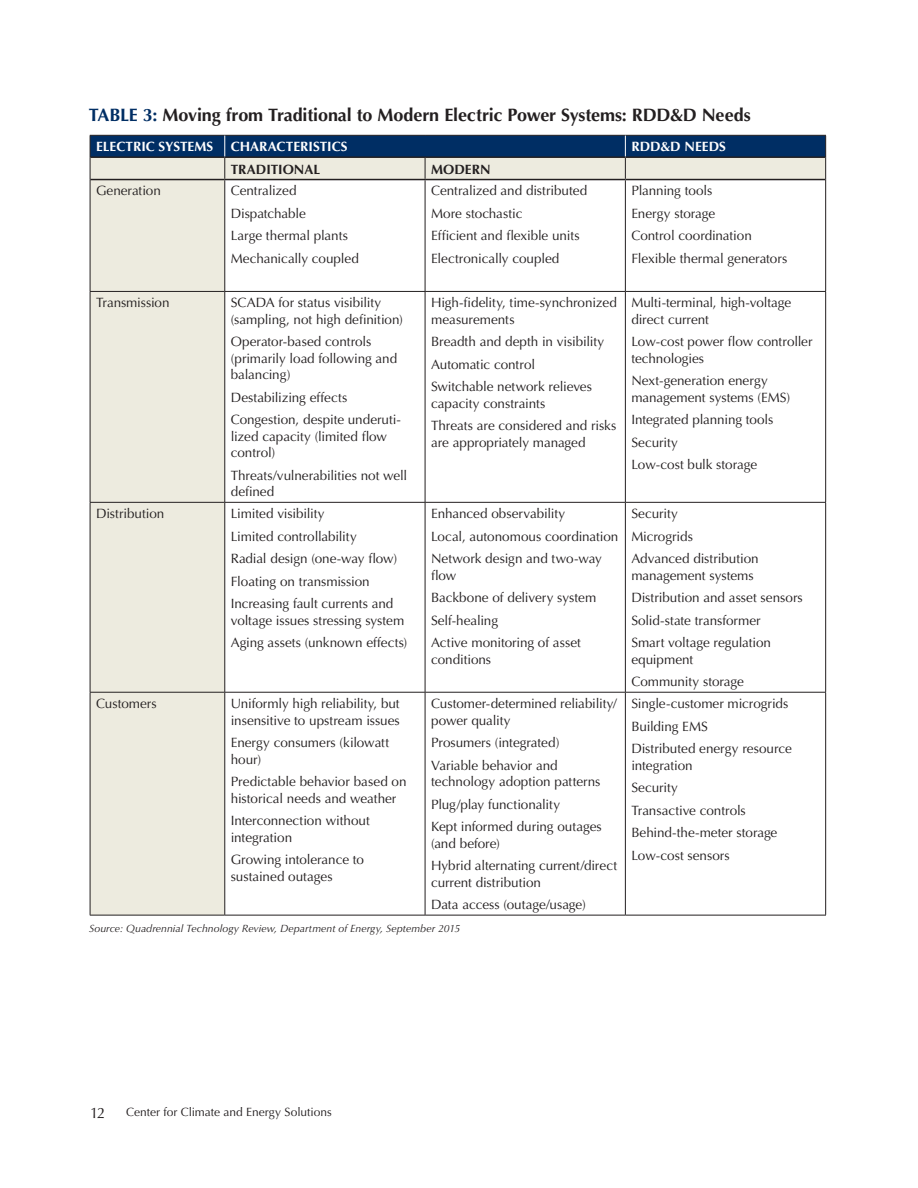
<style>
.page{position:relative;width:918px;height:1188px;background:#fff}
.page>*{position:absolute;margin:0;border:0;box-sizing:border-box;transform-origin:0 0}
.FCI_Figure_Box_Table{font:700 18px "Optima LT Std";letter-spacing:-.01em;color:#231f20}
.t1{font:15px "Optima LT Std";color:#231f20}
.FCI_Table_copy{font:13.5px/16.5px "Optima LT Std";letter-spacing:-.005em;color:#231f20}
.FCI_Table_header{font:700 13.5px "Optima LT Std";color:#fff}
.FCI_Table_header-2{font:700 13.5px "Optima LT Std";color:#231f20}
.t2{font:12px "Optima LT Std";color:#231f20}
.FCI_Figure_Source{font:italic 10.5px "Optima LT Std";letter-spacing:.005em;color:#231f20}
.s1{color:#002e64}
</style>
<div class="page">
<div style="left:91px;top:180px;width:133px;height:735px;background:#edebdf"></div>
<svg style="left:225px;top:180px;width:600px;height:735px"></svg>
<hr style="left:90px;top:180px;width:1px;height:111px;background:#231f20">
<hr style="left:224px;top:180px;width:1px;height:111px;background:#231f20">
<hr style="left:425px;top:180px;width:1px;height:111px;background:#231f20">
<hr style="left:625px;top:180px;width:1px;height:111px;background:#231f20">
<hr style="left:825px;top:180px;width:1px;height:111px;background:#231f20">
<hr style="left:90px;top:291px;width:135px;height:1px;background:#231f20">
<hr style="left:90px;top:292px;width:1px;height:210px;background:#231f20">
<hr style="left:225px;top:291px;width:200px;height:1px;background:#231f20">
<hr style="left:224px;top:292px;width:1px;height:210px;background:#231f20">
<hr style="left:425px;top:291px;width:200px;height:1px;background:#231f20">
<hr style="left:425px;top:292px;width:1px;height:210px;background:#231f20">
<hr style="left:625px;top:291px;width:201px;height:1px;background:#231f20">
<hr style="left:625px;top:292px;width:1px;height:210px;background:#231f20">
<hr style="left:825px;top:292px;width:1px;height:210px;background:#231f20">
<hr style="left:90px;top:502px;width:135px;height:1px;background:#231f20">
<hr style="left:90px;top:503px;width:1px;height:189px;background:#231f20">
<hr style="left:225px;top:502px;width:200px;height:1px;background:#231f20">
<hr style="left:224px;top:503px;width:1px;height:189px;background:#231f20">
<hr style="left:425px;top:502px;width:200px;height:1px;background:#231f20">
<hr style="left:425px;top:503px;width:1px;height:189px;background:#231f20">
<hr style="left:625px;top:502px;width:201px;height:1px;background:#231f20">
<hr style="left:625px;top:503px;width:1px;height:189px;background:#231f20">
<hr style="left:825px;top:503px;width:1px;height:189px;background:#231f20">
<hr style="left:90px;top:692px;width:135px;height:1px;background:#231f20">
<hr style="left:90px;top:693px;width:1px;height:222px;background:#231f20">
<hr style="left:225px;top:692px;width:200px;height:1px;background:#231f20">
<hr style="left:224px;top:693px;width:1px;height:222px;background:#231f20">
<hr style="left:425px;top:692px;width:200px;height:1px;background:#231f20">
<hr style="left:425px;top:693px;width:1px;height:222px;background:#231f20">
<hr style="left:625px;top:692px;width:201px;height:1px;background:#231f20">
<hr style="left:625px;top:693px;width:1px;height:222px;background:#231f20">
<hr style="left:825px;top:693px;width:1px;height:222px;background:#231f20">
<hr style="left:90px;top:915px;width:135px;height:1px;background:#231f20">
<hr style="left:225px;top:915px;width:200px;height:1px;background:#231f20">
<hr style="left:425px;top:915px;width:200px;height:1px;background:#231f20">
<hr style="left:625px;top:915px;width:201px;height:1px;background:#231f20">
<svg style="left:90px;top:135px;width:736px;height:45px;background:#728699"></svg>
<hr style="left:90px;top:179px;width:135px;height:1px;background:#231f20">
<hr style="left:225px;top:179px;width:200px;height:1px;background:#231f20">
<hr style="left:425px;top:179px;width:200px;height:1px;background:#231f20">
<hr style="left:625px;top:179px;width:200px;height:1px;background:#231f20">
<p class="FCI_Figure_Box_Table" style="left:89px;top:105px;width:663px"><span class="s1">TABLE 3:</span> Moving from Traditional to Modern Electric Power Systems: RDD&amp;D Needs</p>
<p class="FCI_Table_header" style="left:96px;top:139px;width:119px">ELECTRIC SYSTEMS</p>
<p class="FCI_Table_header" style="left:231px;top:139px;width:118px">CHARACTERISTICS</p>
<p class="FCI_Table_header" style="left:631px;top:139px;width:96px">RDD&amp;D NEEDS</p>
<p class="FCI_Table_header-2" style="left:231px;top:161px;width:91px">TRADITIONAL</p>
<p class="FCI_Table_header-2" style="left:431px;top:161px;width:61px">MODERN</p>
<p class="FCI_Table_copy" style="left:96px;top:183px;width:66px">Generation</p>
<p class="FCI_Table_copy" style="left:231px;top:183px;width:67px">Centralized</p>
<p class="FCI_Table_copy" style="left:231px;top:205px;width:77px">Dispatchable</p>
<p class="FCI_Table_copy" style="left:231px;top:228px;width:119px">Large thermal plants</p>
<p class="FCI_Table_copy" style="left:231px;top:250px;width:130px">Mechanically coupled</p>
<p class="FCI_Table_copy" style="left:431px;top:183px;width:158px">Centralized and distributed</p>
<p class="FCI_Table_copy" style="left:431px;top:205px;width:93px">More stochastic</p>
<p class="FCI_Table_copy" style="left:431px;top:228px;width:150px">Efficient and flexible units</p>
<p class="FCI_Table_copy" style="left:431px;top:250px;width:130px">Electronically coupled</p>
<p class="FCI_Table_copy" style="left:631px;top:183px;width:82px">Planning tools</p>
<p class="FCI_Table_copy" style="left:631px;top:205px;width:85px">Energy storage</p>
<p class="FCI_Table_copy" style="left:631px;top:228px;width:122px">Control coordination</p>
<p class="FCI_Table_copy" style="left:631px;top:250px;width:157px">Flexible thermal generators</p>
<p class="FCI_Table_copy" style="left:96px;top:295px;width:75px">Transmission</p>
<p class="FCI_Table_copy" style="left:231px;top:295px;width:174px">SCADA for status visibility (sampling, not high definition)</p>
<p class="FCI_Table_copy" style="left:231px;top:334px;width:168px">Operator-based controls (primarily load following and balancing)</p>
<p class="FCI_Table_copy" style="left:231px;top:389px;width:118px">Destabilizing effects</p>
<p class="FCI_Table_copy" style="left:231px;top:412px;width:172px">Congestion, despite underuti&shy;lized capacity (limited flow control)</p>
<p class="FCI_Table_copy" style="left:231px;top:467px;width:178px">Threats/vulnerabilities not well defined</p>
<p class="FCI_Table_copy" style="left:96px;top:506px;width:70px">Distribution</p>
<p class="FCI_Table_copy" style="left:231px;top:506px;width:95px">Limited visibility</p>
<p class="FCI_Table_copy" style="left:231px;top:528px;width:128px">Limited controllability</p>
<p class="FCI_Table_copy" style="left:231px;top:551px;width:168px">Radial design (one-way flow)</p>
<p class="FCI_Table_copy" style="left:231px;top:573px;width:140px">Floating on transmission</p>
<p class="FCI_Table_copy" style="left:231px;top:596px;width:175px">Increasing fault currents and voltage issues stressing system</p>
<p class="FCI_Table_copy" style="left:231px;top:635px;width:178px">Aging assets (unknown effects)</p>
<p class="FCI_Table_copy" style="left:96px;top:695px;width:62px">Customers</p>
<p class="FCI_Table_copy" style="left:231px;top:695px;width:171px">Uniformly high reliability, but insensitive to upstream issues</p>
<p class="FCI_Table_copy" style="left:231px;top:734px;width:160px">Energy consumers (kilowatt hour)</p>
<p class="FCI_Table_copy" style="left:231px;top:773px;width:177px">Predictable behavior based on historical needs and weather</p>
<p class="FCI_Table_copy" style="left:231px;top:812px;width:141px">Interconnection without integration</p>
<p class="FCI_Table_copy" style="left:231px;top:851px;width:135px">Growing intolerance to sustained outages</p>
<p class="FCI_Table_copy" style="left:431px;top:295px;width:187px">High-fidelity, time-synchronized measurements</p>
<p class="FCI_Table_copy" style="left:431px;top:334px;width:175px">Breadth and depth in visibility</p>
<p class="FCI_Table_copy" style="left:431px;top:356px;width:106px">Automatic control</p>
<p class="FCI_Table_copy" style="left:431px;top:379px;width:162px">Switchable network relieves capacity constraints</p>
<p class="FCI_Table_copy" style="left:431px;top:418px;width:187px">Threats are considered and risks are appropriately managed</p>
<p class="FCI_Table_copy" style="left:431px;top:506px;width:136px">Enhanced observability</p>
<p class="FCI_Table_copy" style="left:431px;top:528px;width:189px">Local, autonomous coordination</p>
<p class="FCI_Table_copy" style="left:431px;top:551px;width:172px">Network design and two-way flow</p>
<p class="FCI_Table_copy" style="left:431px;top:590px;width:167px">Backbone of delivery system</p>
<p class="FCI_Table_copy" style="left:431px;top:612px;width:69px">Self-healing</p>
<p class="FCI_Table_copy" style="left:431px;top:635px;width:151px">Active monitoring of asset conditions</p>
<p class="FCI_Table_copy" style="left:431px;top:695px;width:187px">Customer-determined reliability/ power quality</p>
<p class="FCI_Table_copy" style="left:431px;top:734px;width:130px">Prosumers (integrated)</p>
<p class="FCI_Table_copy" style="left:431px;top:757px;width:171px">Variable behavior and technology adoption patterns</p>
<p class="FCI_Table_copy" style="left:431px;top:796px;width:131px">Plug/play functionality</p>
<p class="FCI_Table_copy" style="left:431px;top:818px;width:172px">Kept informed during outages (and before)</p>
<p class="FCI_Table_copy" style="left:431px;top:857px;width:188px">Hybrid alternating current/direct current distribution</p>
<p class="FCI_Table_copy" style="left:431px;top:896px;width:156px">Data access (outage/usage)</p>
<p class="FCI_Figure_Source" style="left:89px;top:922px;width:373px">Source: Quadrennial Technology Review, Department of Energy, September 2015</p>
<p class="FCI_Table_copy" style="left:631px;top:295px;width:161px">Multi-terminal, high-voltage direct current</p>
<p class="FCI_Table_copy" style="left:631px;top:334px;width:183px">Low-cost power flow controller technologies</p>
<p class="FCI_Table_copy" style="left:631px;top:373px;width:161px">Next-generation energy management systems (EMS)</p>
<p class="FCI_Table_copy" style="left:631px;top:412px;width:144px">Integrated planning tools</p>
<p class="FCI_Table_copy" style="left:631px;top:434px;width:48px">Security</p>
<p class="FCI_Table_copy" style="left:631px;top:457px;width:127px">Low-cost bulk storage</p>
<p class="FCI_Table_copy" style="left:631px;top:506px;width:48px">Security</p>
<p class="FCI_Table_copy" style="left:631px;top:528px;width:63px">Microgrids</p>
<p class="FCI_Table_copy" style="left:631px;top:551px;width:129px">Advanced distribution management systems</p>
<p class="FCI_Table_copy" style="left:631px;top:590px;width:173px">Distribution and asset sensors</p>
<p class="FCI_Table_copy" style="left:631px;top:612px;width:131px">Solid-state transformer</p>
<p class="FCI_Table_copy" style="left:631px;top:635px;width:141px">Smart voltage regulation equipment</p>
<p class="FCI_Table_copy" style="left:631px;top:674px;width:114px">Community storage</p>
<p class="FCI_Table_copy" style="left:631px;top:695px;width:158px">Single-customer microgrids</p>
<p class="FCI_Table_copy" style="left:631px;top:718px;width:78px">Building EMS</p>
<p class="FCI_Table_copy" style="left:631px;top:740px;width:162px">Distributed energy resource integration</p>
<p class="FCI_Table_copy" style="left:631px;top:779px;width:48px">Security</p>
<p class="FCI_Table_copy" style="left:631px;top:802px;width:116px">Transactive controls</p>
<p class="FCI_Table_copy" style="left:631px;top:824px;width:148px">Behind-the-meter storage</p>
<p class="FCI_Table_copy" style="left:631px;top:847px;width:100px">Low-cost sensors</p>
<p class="t1" style="left:90px;top:1104px;width:17px">12</p>
<p class="t2" style="left:126px;top:1105px;width:207px">Center for Climate and Energy Solutions</p>
</div>
